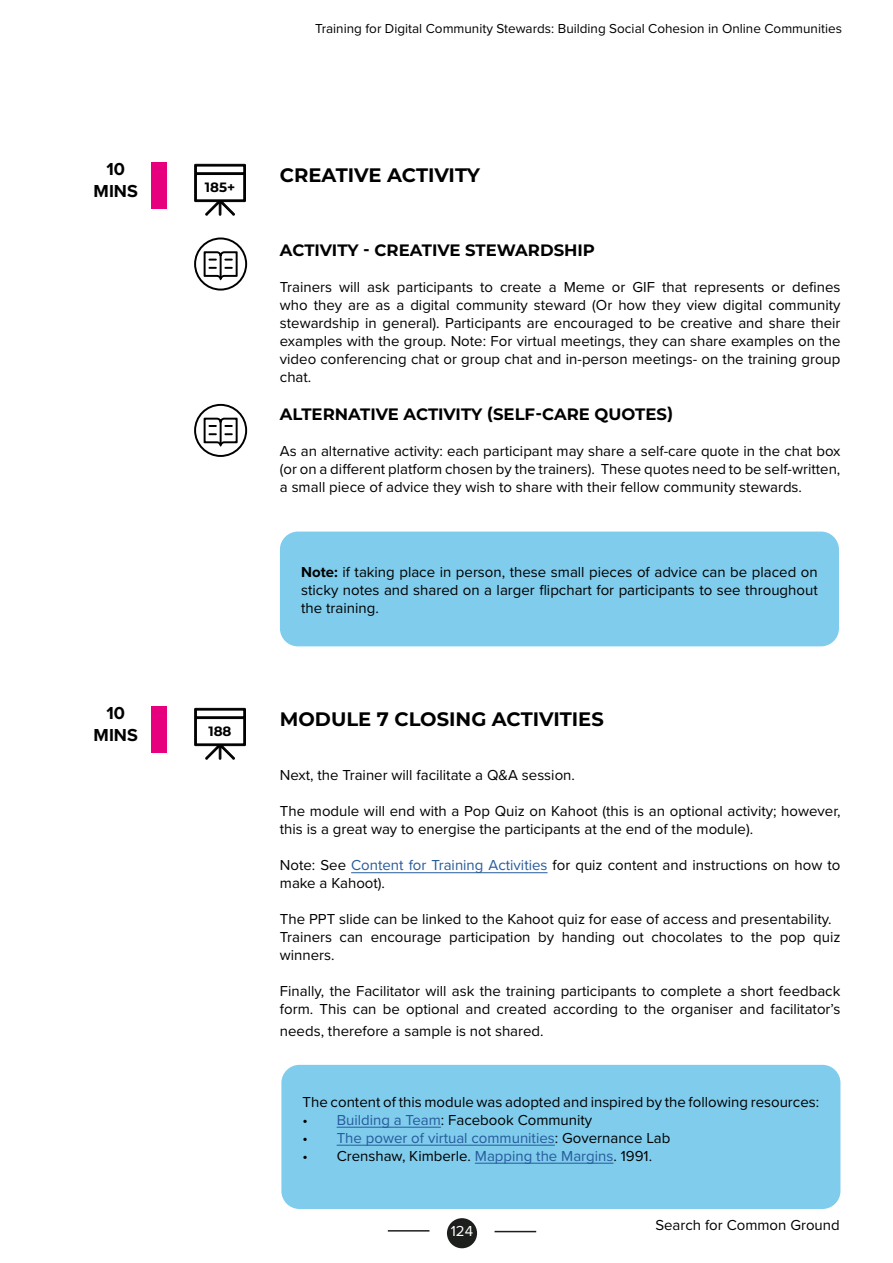
<style>
.page{position:relative;width:893px;height:1263px;background:#fff}
.page>*{position:absolute;margin:0;border:0;box-sizing:border-box;transform-origin:0 0}
.t1{font:700 19.5px "Montserrat";color:#000}
.t2{font:700 18px/21.6px "Proxima Nova";color:#000;text-align:center}
.t3{font:700 16.5px "Montserrat";color:#000}
.t4{font:15px/18px "Proxima Nova";color:#000}
.t5{font:15px "Proxima Nova";color:#275b9b}
.t6{font:15px "Proxima Nova";color:#fff}
.t7{font:13.5px "Proxima Nova";color:#000}
.t8{font:700 13.5px "Montserrat";color:#000}
.s1{font-weight:700}
.s2{color:#275b9b}
.s3{color:#000}
</style>
<div class="page">
<div style="left:447px;top:1218px;width:30px;height:30px;background:#1d1f1d;border-radius:50%"></div>
<hr style="left:388px;top:1230px;width:41px;height:1px;background:#1d1f1d">
<hr style="left:495px;top:1231px;width:41px;height:1px;background:#1d1f1d">
<svg style="left:194px;top:163px;width:52px;height:53px"></svg>
<div style="left:151px;top:162px;width:15px;height:47px;background:#e6007d"></div>
<div style="left:194px;top:237px;width:53px;height:54px;border:2px solid #000;border-radius:50%"></div>
<svg style="left:203px;top:251px;width:36px;height:40px"></svg>
<div style="left:280px;top:531px;width:559px;height:115px;background:#7fcced;border-radius:18px"></div>
<hr style="left:351px;top:872px;width:197px;height:1px;background:#275b9b">
<div style="left:151px;top:706px;width:15px;height:47px;background:#e6007d"></div>
<svg style="left:194px;top:707px;width:52px;height:53px"></svg>
<div style="left:281px;top:1065px;width:559px;height:144px;background:#7fcced;border-radius:18px"></div>
<hr style="left:337px;top:1127px;width:104px;height:1px;background:#275b9b">
<hr style="left:337px;top:1145px;width:218px;height:1px;background:#275b9b">
<hr style="left:475px;top:1163px;width:138px;height:1px;background:#275b9b">
<div style="left:194px;top:404px;width:53px;height:53px;border:2px solid #000;border-radius:50%"></div>
<svg style="left:203px;top:417px;width:36px;height:40px"></svg>
<p class="t2" style="left:94px;top:158px;width:46px">10<br>MINS</p>
<p class="t2" style="left:94px;top:702px;width:46px">10<br>MINS</p>
<p class="t7" style="left:315px;top:18px;width:528px">Training for Digital Community Stewards: Building Social Cohesion in Online Communities</p>
<p class="t8" style="left:205px;top:178px;width:32px">185+</p>
<p class="t8" style="left:208px;top:721px;width:25px">188</p>
<h1 class="t1" style="left:280px;top:161px;width:202px">CREATIVE ACTIVITY</h1>
<p class="t3" style="left:280px;top:238px;width:317px">ACTIVITY - CREATIVE STEWARDSHIP</p>
<p class="t4" style="left:280px;top:277px;width:562px;text-align:justify">Trainers will ask participants to create a Meme or GIF that represents or defines who they are as a digital community steward (Or how they view digital community stewardship in general). Participants are encouraged to be creative and share their examples with the group. Note: For virtual meetings, they can share examples on the video conferencing chat or group chat and in-person meetings- on the training group chat.</p>
<p class="t3" style="left:280px;top:402px;width:395px">ALTERNATIVE ACTIVITY (SELF-CARE QUOTES)</p>
<p class="t4" style="left:280px;top:441px;width:562px;text-align:justify">As an alternative activity: each participant may share a self-care quote in the chat box (or on a different platform chosen by the trainers). These quotes need to be self-written, a small piece of advice they wish to share with their fellow community stewards.</p>
<p class="t4" style="left:301px;top:562px;width:518px;text-align:justify"><span class="s1">Note:</span> if taking place in person, these small pieces of advice can be placed on sticky notes and shared on a larger flipchart for participants to see throughout the training.</p>
<h1 class="t1" style="left:280px;top:705px;width:325px">MODULE 7 CLOSING ACTIVITIES</h1>
<p class="t4" style="left:280px;top:766px;width:297px">Next, the Trainer will facilitate a Q&amp;A session.</p>
<p class="t4" style="left:280px;top:802px;width:562px">The module will end with a Pop Quiz on Kahoot (this is an optional activity; however, this is a great way to energise the participants at the end of the module).</p>
<p class="t4" style="left:280px;top:856px;width:562px">Note: See <span class="s2">Content for Training Activities</span> for quiz content and instructions on how to make a Kahoot).</p>
<p class="t4" style="left:280px;top:910px;width:562px">The PPT slide can be linked to the Kahoot quiz for ease of access and presentability.<br>Trainers can encourage participation by handing out chocolates to the pop quiz winners.</p>
<p class="t4" style="left:280px;top:982px;width:562px">Finally, the Facilitator will ask the training participants to complete a short feedback form. This can be optional and created according to the organiser and facilitator’s</p>
<p class="t4" style="left:280px;top:1021px;width:265px">needs, therefore a sample is not shared.</p>
<p class="t4" style="left:303px;top:1092px;width:518px">The content of this module was adopted and inspired by the following resources:</p>
<p class="t4" style="left:303px;top:1110px;width:291px">• <span class="s2">Building a Team</span>: Facebook Community</p>
<p class="t5" style="left:303px;top:1127px;width:369px"><span class="s3">•</span> The power of virtual communities<span class="s3">: Governance Lab</span></p>
<p class="t4" style="left:303px;top:1146px;width:351px">• Crenshaw, Kimberle. <span class="s2">Mapping the Margins</span>. 1991.</p>
<p class="t6" style="left:451px;top:1220px;width:24px">124</p>
<p class="t4" style="left:655px;top:1215px;width:186px">Search for Common Ground</p>
</div>
